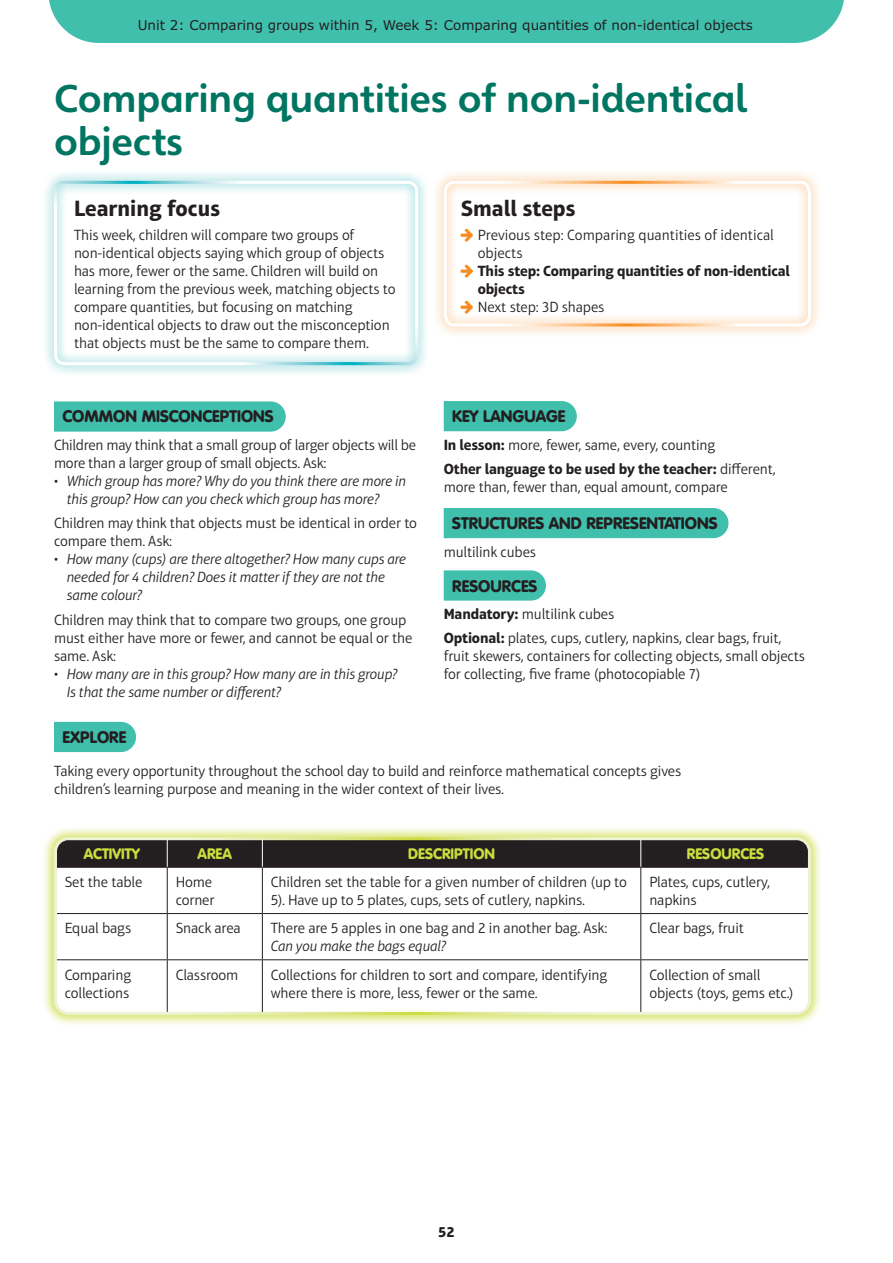
<style>
.page{position:relative;width:893px;height:1263px;background:#fff}
.page>*{position:absolute;margin:0;border:0;box-sizing:border-box;transform-origin:0 0}
.t1{font:700 37.5px/43.2px "Heinemann Roman Special";letter-spacing:-.01em;color:#007561}
.t2{font:700 22.5px "Aptifer Sans LT Pro";color:#231f20}
.t3{font:900 16.5px "VAG Rounded LT Pro";color:#231f20}
.t4{font:300 15px/18px "Aptifer Sans LT Pro";letter-spacing:-.01em;color:#231f20}
.t5{font:italic 300 15px/18px "Aptifer Sans LT Pro";letter-spacing:-.01em;color:#231f20}
.t6{font:700 15px/18px "Aptifer Sans LT Pro";letter-spacing:-.01em;color:#231f20}
.t7{font:900 15px "VAG Rounded LT Pro";color:#ccdc3d}
.t8{font:13.5px "Verdana Pro";color:#231f20}
.s1{font-style:normal}
.s2{font-weight:300}
.s3{font-weight:700}
</style>
<div class="page">
<div style="left:42px;top:825px;width:781px;height:202px;background:#ccdc3d;opacity:.75"></div>
<svg style="left:57px;top:868px;width:752px;height:144px"></svg>
<hr style="left:167px;top:868px;width:1px;height:45px;background:#231f20">
<hr style="left:262px;top:868px;width:1px;height:45px;background:#231f20">
<hr style="left:640px;top:868px;width:1px;height:45px;background:#231f20">
<hr style="left:57px;top:913px;width:110px;height:1px;background:#231f20">
<hr style="left:167px;top:913px;width:95px;height:1px;background:#231f20">
<hr style="left:167px;top:914px;width:1px;height:45px;background:#231f20">
<hr style="left:262px;top:913px;width:379px;height:1px;background:#231f20">
<hr style="left:262px;top:914px;width:1px;height:45px;background:#231f20">
<hr style="left:641px;top:913px;width:168px;height:1px;background:#231f20">
<hr style="left:640px;top:914px;width:1px;height:45px;background:#231f20">
<hr style="left:57px;top:959px;width:110px;height:1px;background:#231f20">
<hr style="left:167px;top:959px;width:95px;height:1px;background:#231f20">
<hr style="left:167px;top:960px;width:1px;height:52px;background:#231f20">
<hr style="left:262px;top:959px;width:379px;height:1px;background:#231f20">
<hr style="left:262px;top:960px;width:1px;height:52px;background:#231f20">
<hr style="left:641px;top:959px;width:168px;height:1px;background:#231f20">
<hr style="left:640px;top:960px;width:1px;height:52px;background:#231f20">
<hr style="left:56px;top:1012px;width:111px;height:1px;background:#231f20">
<hr style="left:641px;top:1012px;width:168px;height:1px;background:#231f20">
<div style="left:56px;top:839px;width:753px;height:28px;background:#231f20"></div>
<hr style="left:56px;top:867px;width:111px;height:1px;background:#231f20">
<hr style="left:167px;top:867px;width:95px;height:1px;background:#231f20">
<hr style="left:262px;top:867px;width:379px;height:1px;background:#231f20">
<hr style="left:641px;top:867px;width:168px;height:1px;background:#231f20">
<hr style="left:56px;top:960px;width:1px;height:52px;background:#231f20">
<div style="left:54px;top:837px;width:757px;height:178px;border:3px solid #fff;border-radius:13px"></div>
<div style="left:432px;top:169px;width:391px;height:169px;background:#f68c1f;opacity:.5"></div>
<svg style="left:442px;top:179px;width:370px;height:149px"></svg>
<svg style="left:54px;top:401px;width:232px;height:31px"></svg>
<div style="left:444px;top:401px;width:133px;height:30px;background:#40bfad"></div>
<div style="left:444px;top:508px;width:284px;height:30px;background:#40bfad"></div>
<svg style="left:444px;top:570px;width:102px;height:31px"></svg>
<div style="left:54px;top:722px;width:82px;height:30px;background:#40bfad"></div>
<div style="left:42px;top:169px;width:388px;height:208px;background:#00a4ac;opacity:.5"></div>
<div style="left:54px;top:181px;width:364px;height:184px;border:3px solid #fff;border-radius:9px"></div>
<div style="left:49px;top:0;width:795px;height:43px;background:#40bfad"></div>
<svg style="left:461px;top:228px;width:12px;height:14px"></svg>
<svg style="left:461px;top:264px;width:12px;height:14px"></svg>
<svg style="left:461px;top:300px;width:12px;height:14px"></svg>
<p class="t8" style="left:138px;top:17px;width:617px">Unit 2: Comparing groups within 5, Week 5: Comparing quantities of non-identical objects</p>
<h1 class="t1" style="left:54px;top:77px;width:695px">Comparing quantities of non-identical objects</h1>
<h2 class="t2" style="left:461px;top:194px;width:116px">Small steps</h2>
<p class="t4" style="left:478px;top:226px;width:298px">Previous step: Comparing quantities of identical objects</p>
<p class="t6" style="left:478px;top:262px;width:314px">This step: Comparing quantities of non-identical objects</p>
<p class="t4" style="left:478px;top:298px;width:128px">Next step: 3D shapes</p>
<h2 class="t2" style="left:74px;top:195px;width:148px">Learning focus</h2>
<p class="t4" style="left:74px;top:226px;width:323px">This week, children will compare two groups of non-identical objects saying which group of objects has more, fewer or the same. Children will build on learning from the previous week, matching objects to compare quantities, but focusing on matching non-identical objects to draw out the misconception that objects must be the same to compare them.</p>
<p class="t3" style="left:63px;top:405px;width:213px">COMMON MISCONCEPTIONS</p>
<p class="t4" style="left:54px;top:436px;width:364px">Children may think that a small group of larger objects will be more than a larger group of small objects. Ask:</p>
<p class="t5" style="left:67px;top:472px;width:341px;text-indent:-13px"><span class="s1">•</span> Which group has more? Why do you think there are more in this group? How can you check which group has more?</p>
<p class="t4" style="left:54px;top:514px;width:365px">Children may think that objects must be identical in order to compare them. Ask:</p>
<p class="t5" style="left:67px;top:550px;width:341px;text-indent:-13px"><span class="s1">•</span> How many (cups) are there altogether? How many cups are needed for 4 children? Does it matter if they are not the same colour?</p>
<p class="t4" style="left:54px;top:611px;width:360px">Children may think that to compare two groups, one group must either have more or fewer, and cannot be equal or the same. Ask:</p>
<p class="t5" style="left:67px;top:665px;width:332px;text-indent:-13px"><span class="s1">•</span> How many are in this group? How many are in this group?<br>Is that the same number or different?</p>
<p class="t3" style="left:452px;top:405px;width:115px">KEY LANGUAGE</p>
<p class="t6" style="left:444px;top:432px;width:334px;line-height:24.3px">In lesson: <span class="s2">more, fewer, same, every, counting<br></span>Other language to be used by the teacher: <span class="s2">different,</span></p>
<p class="t4" style="left:444px;top:478px;width:286px">more than, fewer than, equal amount, compare</p>
<p class="t3" style="left:452px;top:512px;width:267px">STRUCTURES AND REPRESENTATIONS</p>
<p class="t4" style="left:444px;top:542px;width:94px">multilink cubes</p>
<p class="t3" style="left:452px;top:575px;width:87px">RESOURCES</p>
<p class="t4" style="left:444px;top:602px;width:339px;line-height:24.3px"><span class="s3">Mandatory:</span> multilink cubes<br><span class="s3">Optional:</span> plates, cups, cutlery, napkins, clear bags, fruit,</p>
<p class="t4" style="left:444px;top:647px;width:363px">fruit skewers, containers for collecting objects, small objects for collecting, five frame (photocopiable 7)</p>
<p class="t3" style="left:63px;top:726px;width:65px">EXPLORE</p>
<p class="t4" style="left:54px;top:762px;width:629px">Taking every opportunity throughout the school day to build and reinforce mathematical concepts gives children’s learning purpose and meaning in the wider context of their lives.</p>
<p class="t7" style="left:84px;top:843px;width:58px">ACTIVITY</p>
<p class="t7" style="left:198px;top:843px;width:36px">AREA</p>
<p class="t7" style="left:408px;top:843px;width:88px">DESCRIPTION</p>
<p class="t7" style="left:687px;top:843px;width:79px">RESOURCES</p>
<p class="t4" style="left:65px;top:873px;width:79px">Set the table</p>
<p class="t4" style="left:176px;top:873px;width:40px">Home corner</p>
<p class="t4" style="left:271px;top:873px;width:358px">Children set the table for a given number of children (up to<br>5). Have up to 5 plates, cups, sets of cutlery, napkins.</p>
<p class="t4" style="left:649px;top:873px;width:122px">Plates, cups, cutlery, napkins</p>
<p class="t4" style="left:65px;top:919px;width:68px">Equal bags</p>
<p class="t4" style="left:176px;top:919px;width:67px">Snack area</p>
<p class="t4" style="left:271px;top:919px;width:338px">There are 5 apples in one bag and 2 in another bag. Ask:</p>
<p class="t5" style="left:271px;top:937px;width:177px">Can you make the bags equal?</p>
<p class="t4" style="left:649px;top:919px;width:96px">Clear bags, fruit</p>
<p class="t4" style="left:65px;top:965px;width:68px">Comparing collections</p>
<p class="t4" style="left:176px;top:965px;width:64px">Classroom</p>
<p class="t4" style="left:271px;top:965px;width:338px">Collections for children to sort and compare, identifying where there is more, less, fewer or the same.</p>
<p class="t4" style="left:649px;top:965px;width:146px">Collection of small objects (toys, gems etc.)</p>
<p class="t6" style="left:438px;top:1223px;width:18px">52</p>
</div>
